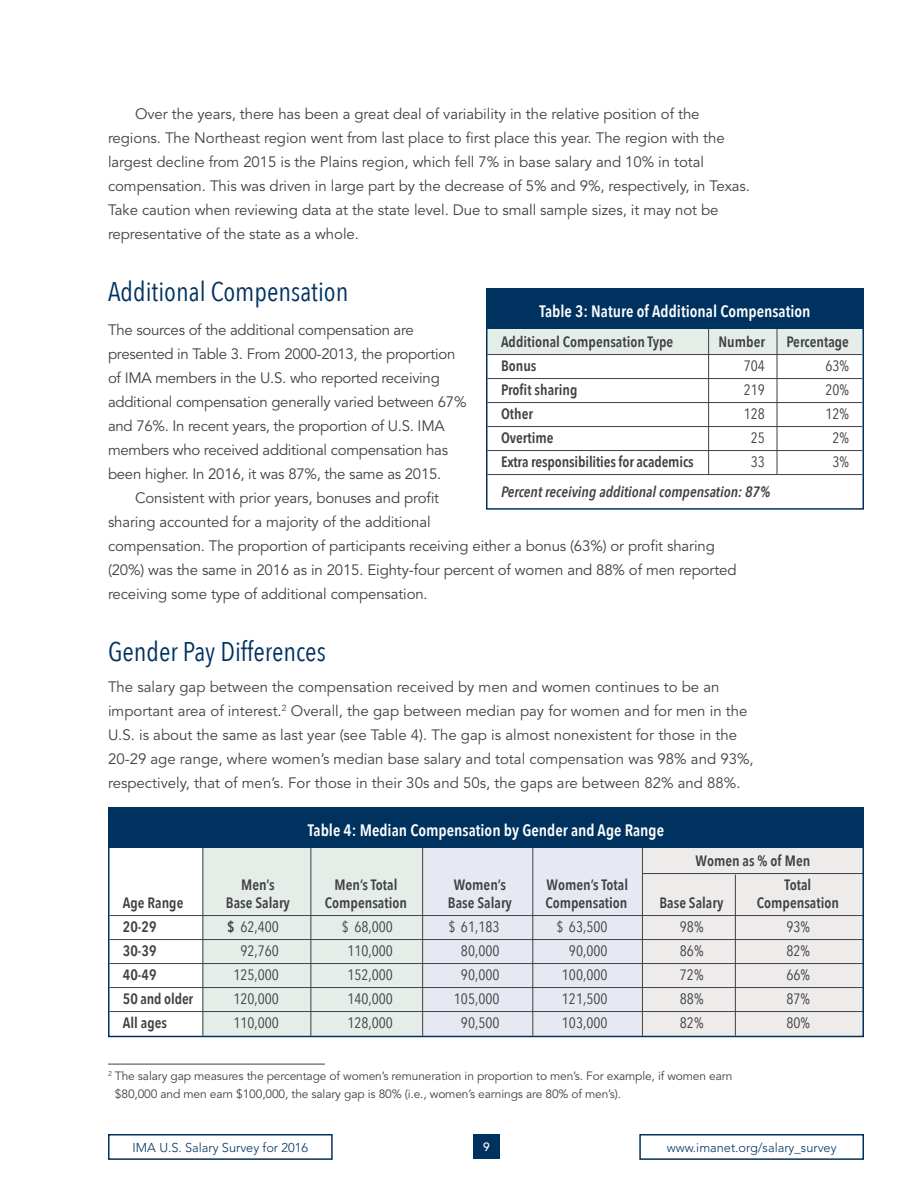
<style>
.page{position:relative;width:918px;height:1188px;background:#fff}
.page>*{position:absolute;margin:0;border:0;box-sizing:border-box;transform-origin:0 0}
.t1{font:27px "Avenir Next Condensed";color:#003260}
.t2{font:600 16.5px "Avenir Next Condensed";color:#fff}
.t3{font:15px/24px "Avenir";letter-spacing:-.005em;color:#414042}
.t4{font:600 15px "Avenir Next Condensed";color:#414042}
.t5{font:15px "Avenir Next Condensed";color:#414042}
.t6{font:italic 600 15px "Avenir Next Condensed";color:#414042}
.t7{font:300 12.75px "Avenir";color:#003260}
.t8{font:12px/18px "Avenir";letter-spacing:-.01em;color:#414042}
.t9{font:500 12px "Avenir";color:#fff}
.s1{font-weight:600}
</style>
<div class="page">
<div style="left:473px;top:1134px;width:27px;height:24px;background:#003260"></div>
<div style="left:108px;top:1134px;width:225px;height:26px;border:2px solid #003260"></div>
<div style="left:639px;top:1134px;width:225px;height:26px;border:2px solid #003260"></div>
<hr style="left:108px;top:1064px;width:217px;height:1px;background:#414042">
<div style="left:202px;top:843px;width:220px;height:193px;background:#e5ede9"></div>
<div style="left:422px;top:843px;width:220px;height:193px;background:#e6e9f1"></div>
<div style="left:642px;top:843px;width:222px;height:193px;background:#eeecea"></div>
<hr style="left:202px;top:846px;width:1px;height:190px;background:#414042">
<hr style="left:422px;top:846px;width:1px;height:190px;background:#414042">
<hr style="left:642px;top:846px;width:1px;height:190px;background:#414042">
<hr style="left:735px;top:874px;width:1px;height:162px;background:#414042">
<hr style="left:532px;top:848px;width:1px;height:188px;background:#414042">
<hr style="left:310px;top:848px;width:1px;height:188px;background:#414042">
<hr style="left:643px;top:873px;width:220px;height:1px;background:#414042">
<hr style="left:110px;top:915px;width:753px;height:1px;background:#414042">
<hr style="left:110px;top:939px;width:753px;height:1px;background:#414042">
<hr style="left:110px;top:963px;width:753px;height:1px;background:#414042">
<hr style="left:110px;top:987px;width:753px;height:1px;background:#414042">
<hr style="left:110px;top:1011px;width:753px;height:1px;background:#414042">
<div style="left:108px;top:807px;width:756px;height:41px;background:#003260"></div>
<div style="left:486px;top:328px;width:378px;height:28px;background:#e5ede9"></div>
<hr style="left:488px;top:354px;width:374px;height:1px;background:#414042">
<hr style="left:488px;top:378px;width:374px;height:1px;background:#414042">
<hr style="left:488px;top:402px;width:374px;height:1px;background:#414042">
<hr style="left:488px;top:426px;width:374px;height:1px;background:#414042">
<hr style="left:488px;top:450px;width:374px;height:1px;background:#414042">
<hr style="left:488px;top:474px;width:374px;height:1px;background:#414042">
<div style="left:486px;top:288px;width:378px;height:222px;border:2px solid #003260"></div>
<div style="left:487px;top:288px;width:376px;height:40px;background:#003260"></div>
<hr style="left:708px;top:329px;width:1px;height:146px;background:#414042">
<hr style="left:777px;top:329px;width:1px;height:146px;background:#414042">
<p class="t3" style="left:108px;top:103px;width:644px;text-indent:27px">Over the years, there has been a great deal of variability in the relative position of the regions. The Northeast region went from last place to first place this year. The region with the largest decline from 2015 is the Plains region, which fell 7% in base salary and 10% in total compensation. This was driven in large part by the decrease of 5% and 9%, respectively, in Texas.<br>Take caution when reviewing data at the state level. Due to small sample sizes, it may not be representative of the state as a whole.</p>
<h1 class="t1" style="left:108px;top:268px;width:242px">Additional Compensation</h1>
<p class="t3" style="left:108px;top:319px;width:307px">The sources of the additional compensation are</p>
<p class="t3" style="left:108px;top:343px;width:349px">presented in Table 3. From 2000-2013, the proportion</p>
<p class="t3" style="left:108px;top:367px;width:333px">of IMA members in the U.S. who reported receiving</p>
<p class="t3" style="left:108px;top:391px;width:360px">additional compensation generally varied between 67%</p>
<p class="t3" style="left:108px;top:415px;width:338px">and 76%. In recent years, the proportion of U.S. IMA</p>
<p class="t3" style="left:108px;top:439px;width:342px">members who received additional compensation has</p>
<p class="t3" style="left:108px;top:463px;width:335px">been higher. In 2016, it was 87%, the same as 2015.</p>
<p class="t3" style="left:135px;top:487px;width:306px">Consistent with prior years, bonuses and profit</p>
<p class="t3" style="left:108px;top:511px;width:324px">sharing accounted for a majority of the additional</p>
<p class="t3" style="left:108px;top:535px;width:608px">compensation. The proportion of participants receiving either a bonus (63%) or profit sharing</p>
<p class="t3" style="left:108px;top:559px;width:630px">(20%) was the same in 2016 as in 2015. Eighty-four percent of women and 88% of men reported</p>
<p class="t3" style="left:108px;top:583px;width:321px">receiving some type of additional compensation.</p>
<h1 class="t1" style="left:108px;top:628px;width:219px">Gender Pay Differences</h1>
<p class="t3" style="left:108px;top:675px;width:647px">The salary gap between the compensation received by men and women continues to be an important area of interest.<sup>2</sup> Overall, the gap between median pay for women and for men in the U.S. is about the same as last year (see Table 4). The gap is almost nonexistent for those in the 20-29 age range, where women’s median base salary and total compensation was 98% and 93%, respectively, that of men’s. For those in their 30s and 50s, the gaps are between 82% and 88%.</p>
<p class="t2" style="left:539px;top:296px;width:273px">Table 3: Nature of Additional Compensation</p>
<p class="t4" style="left:501px;top:329px;width:174px">Additional Compensation Type</p>
<p class="t4" style="left:718px;top:329px;width:48px">Number</p>
<p class="t4" style="left:786px;top:329px;width:64px">Percentage</p>
<p class="t4" style="left:501px;top:353px;width:37px">Bonus</p>
<p class="t5" style="left:744px;top:353px;width:23px">704</p>
<p class="t5" style="left:825px;top:353px;width:25px">63%</p>
<p class="t4" style="left:501px;top:377px;width:78px">Profit sharing</p>
<p class="t5" style="left:744px;top:377px;width:23px">219</p>
<p class="t5" style="left:825px;top:377px;width:25px">20%</p>
<p class="t4" style="left:501px;top:401px;width:33px">Other</p>
<p class="t5" style="left:744px;top:401px;width:23px">128</p>
<p class="t5" style="left:825px;top:401px;width:25px">12%</p>
<p class="t4" style="left:501px;top:425px;width:54px">Overtime</p>
<p class="t5" style="left:751px;top:425px;width:16px">25</p>
<p class="t5" style="left:832px;top:425px;width:18px">2%</p>
<p class="t4" style="left:501px;top:449px;width:194px">Extra responsibilities for academics</p>
<p class="t5" style="left:751px;top:449px;width:16px">33</p>
<p class="t5" style="left:832px;top:449px;width:18px">3%</p>
<p class="t6" style="left:501px;top:483px;width:271px">Percent receiving additional compensation: 87%</p>
<p class="t2" style="left:308px;top:815px;width:358px">Table 4: Median Compensation by Gender and Age Range</p>
<p class="t4" style="left:696px;top:848px;width:116px">Women as % of Men</p>
<p class="t4" style="left:241px;top:872px;width:35px">Men’s</p>
<p class="t4" style="left:335px;top:872px;width:64px">Men’s Total</p>
<p class="t4" style="left:454px;top:872px;width:54px">Women’s</p>
<p class="t4" style="left:547px;top:872px;width:83px">Women’s Total</p>
<p class="t4" style="left:785px;top:872px;width:28px">Total</p>
<p class="t4" style="left:123px;top:890px;width:62px">Age Range</p>
<p class="t4" style="left:226px;top:890px;width:66px">Base Salary</p>
<p class="t4" style="left:325px;top:890px;width:84px">Compensation</p>
<p class="t4" style="left:448px;top:890px;width:66px">Base Salary</p>
<p class="t4" style="left:545px;top:890px;width:84px">Compensation</p>
<p class="t4" style="left:659px;top:890px;width:66px">Base Salary</p>
<p class="t4" style="left:757px;top:890px;width:84px">Compensation</p>
<p class="t4" style="left:123px;top:914px;width:35px">20-29</p>
<p class="t5" style="left:227px;top:914px;width:53px"><span class="s1">$</span> 62,400</p>
<p class="t5" style="left:342px;top:914px;width:53px">$ 68,000</p>
<p class="t5" style="left:448px;top:914px;width:53px">$ 61,183</p>
<p class="t5" style="left:556px;top:914px;width:53px">$ 63,500</p>
<p class="t5" style="left:680px;top:914px;width:25px">98%</p>
<p class="t5" style="left:786px;top:914px;width:25px">93%</p>
<p class="t4" style="left:123px;top:938px;width:35px">30-39</p>
<p class="t5" style="left:240px;top:938px;width:40px">92,760</p>
<p class="t5" style="left:347px;top:938px;width:47px">110,000</p>
<p class="t5" style="left:461px;top:938px;width:40px">80,000</p>
<p class="t5" style="left:569px;top:938px;width:40px">90,000</p>
<p class="t5" style="left:680px;top:938px;width:25px">86%</p>
<p class="t5" style="left:786px;top:938px;width:25px">82%</p>
<p class="t4" style="left:123px;top:962px;width:35px">40-49</p>
<p class="t5" style="left:233px;top:962px;width:47px">125,000</p>
<p class="t5" style="left:347px;top:962px;width:47px">152,000</p>
<p class="t5" style="left:461px;top:962px;width:40px">90,000</p>
<p class="t5" style="left:562px;top:962px;width:47px">100,000</p>
<p class="t5" style="left:680px;top:962px;width:25px">72%</p>
<p class="t5" style="left:786px;top:962px;width:25px">66%</p>
<p class="t4" style="left:123px;top:986px;width:72px">50 and older</p>
<p class="t5" style="left:233px;top:986px;width:47px">120,000</p>
<p class="t5" style="left:347px;top:986px;width:47px">140,000</p>
<p class="t5" style="left:454px;top:986px;width:47px">105,000</p>
<p class="t5" style="left:562px;top:986px;width:47px">121,500</p>
<p class="t5" style="left:680px;top:986px;width:25px">88%</p>
<p class="t5" style="left:786px;top:986px;width:25px">87%</p>
<p class="t4" style="left:123px;top:1010px;width:46px">All ages</p>
<p class="t5" style="left:233px;top:1010px;width:47px">110,000</p>
<p class="t5" style="left:347px;top:1010px;width:47px">128,000</p>
<p class="t5" style="left:461px;top:1010px;width:40px">90,500</p>
<p class="t5" style="left:562px;top:1010px;width:47px">103,000</p>
<p class="t5" style="left:680px;top:1010px;width:25px">82%</p>
<p class="t5" style="left:786px;top:1010px;width:25px">80%</p>
<p class="t8" style="left:115px;top:1067px;width:619px;text-indent:-7px"><sup>2</sup> The salary gap measures the percentage of women’s remuneration in proportion to men’s. For example, if women earn $80,000 and men earn $100,000, the salary gap is 80% (i.e., women’s earnings are 80% of men’s).</p>
<p class="t7" style="left:133px;top:1140px;width:177px">IMA U.S. Salary Survey for 2016</p>
<p class="t9" style="left:483px;top:1140px;width:8px">9</p>
<p class="t7" style="left:667px;top:1140px;width:171px">www.imanet.org/salary_survey</p>
</div>
